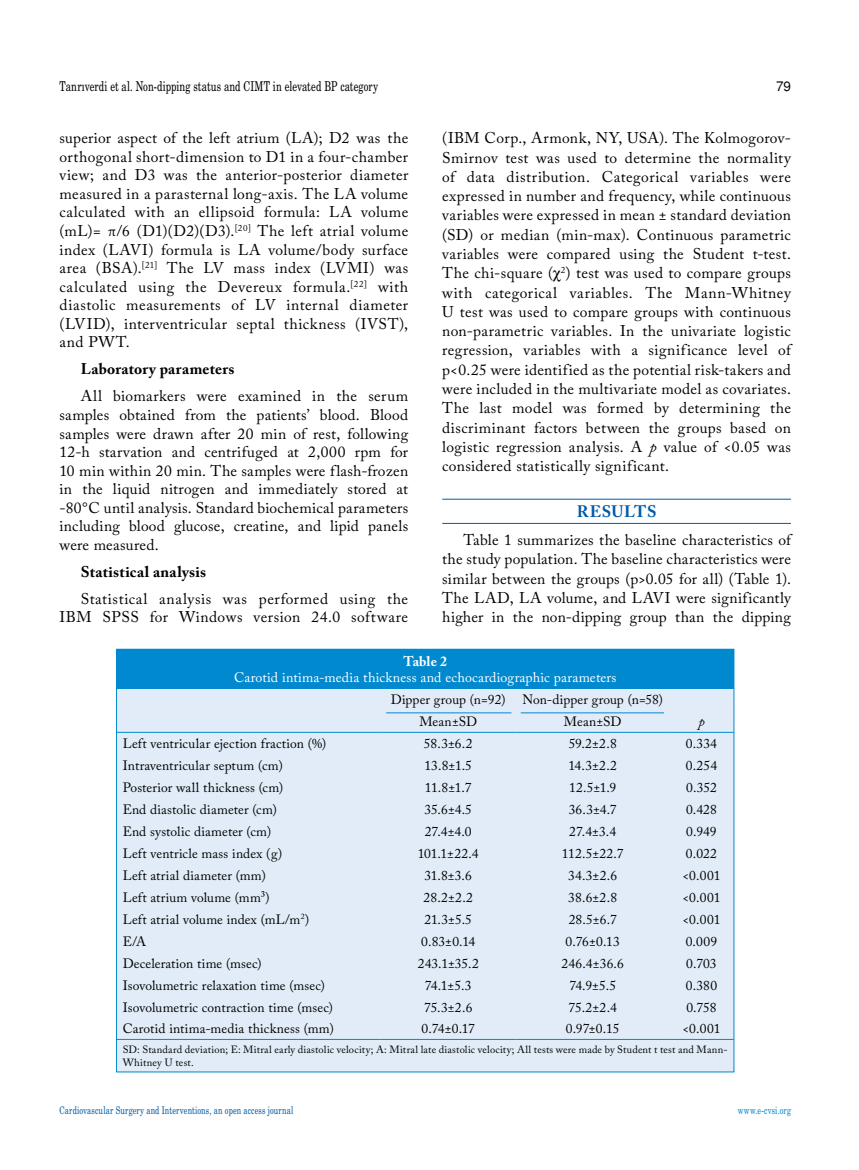
<style>
.page{position:relative;width:859px;height:1170px;background:#fff}
.page>*{position:absolute;margin:0;border:0;box-sizing:border-box;transform-origin:0 0}
.t1{font:700 16.5px "Adobe Caslon Pro";letter-spacing:.03em;color:#005baa}
.t2{font:15.45px/19.4px "Adobe Caslon Pro";letter-spacing:.03em;color:#000;text-align:justify}
.t3{font:700 15.45px "Adobe Caslon Pro";letter-spacing:.02em;color:#000}
.t4{font:13.95px "Adobe Caslon Pro";letter-spacing:.01em;color:#fff}
.t5{font:700 13.95px "Adobe Caslon Pro";color:#fff}
.t6{font:13.5px/21.9px "Adobe Caslon Pro";letter-spacing:.01em;color:#000}
.t7{font:13.5px "Madison Tr";letter-spacing:.005em;color:#000}
.t8{font:13.5px "Helvetica Normal Tr";color:#000}
.t9{font:italic 13.5px "Adobe Caslon Pro";color:#000}
.t10{font:10.5px/12.6px "Adobe Caslon Pro";letter-spacing:.02em;color:#000}
.t11{font:10.5px "Madison Tr";letter-spacing:.015em;color:#005baa}
.t12{font:10.5px "Madison Tr";letter-spacing:.015em;color:#0089cf}
.s1{font-family:"Times"}
.s2{font-style:italic}
</style>
<div class="page">
<hr style="left:442px;top:499px;width:349px;height:1px;background:#005baa">
<hr style="left:442px;top:523px;width:349px;height:1px;background:#005baa">
<div style="left:117px;top:649px;width:617px;height:422px;background:#e1ecf8"></div>
<div style="left:117px;top:649px;width:617px;height:39px;background:#0089cf"></div>
<hr style="left:117px;top:1039px;width:263px;height:1px;background:#0089cf">
<hr style="left:380px;top:1039px;width:136px;height:1px;background:#0089cf">
<hr style="left:516px;top:1039px;width:153px;height:1px;background:#0089cf">
<hr style="left:669px;top:1039px;width:65px;height:1px;background:#0089cf">
<hr style="left:117px;top:732px;width:263px;height:1px;background:#0089cf">
<hr style="left:380px;top:732px;width:136px;height:1px;background:#0089cf">
<hr style="left:516px;top:732px;width:153px;height:1px;background:#0089cf">
<hr style="left:669px;top:732px;width:65px;height:1px;background:#0089cf">
<hr style="left:386px;top:712px;width:125px;height:1px;background:#0089cf">
<hr style="left:521px;top:712px;width:143px;height:1px;background:#0089cf">
<p class="t7" style="left:60px;top:78px;width:320px">Tanrıverdi et al. Non-dipping status and CIMT in elevated BP category</p>
<p class="t8" style="left:776px;top:78px;width:16px">79</p>
<p class="t2" style="left:60px;top:129px;width:350px;line-height:18.6px">superior aspect of the left atrium (LA); D2 was the orthogonal short-dimension to D1 in a four-chamber view; and D3 was the anterior-posterior diameter measured in a parasternal long-axis. The LA volume calculated with an ellipsoid formula: LA volume (mL)= π/6 (D1)(D2)(D3).<sup>[20]</sup> The left atrial volume index (LAVI) formula is LA volume/body surface area (BSA).<sup>[21]</sup> The LV mass index (LVMI) was calculated using the Devereux formula.<sup>[22]</sup> with diastolic measurements of LV internal diameter (LVID), interventricular septal thickness (IVST), and PWT.</p>
<p class="t3" style="left:81px;top:360px;width:155px">Laboratory parameters</p>
<p class="t2" style="left:60px;top:387px;width:350px;line-height:18.6px;text-indent:21px">All biomarkers were examined in the serum samples obtained from the patients’ blood. Blood samples were drawn after 20 min of rest, following 12-h starvation and centrifuged at 2,000 rpm for 10 min within 20 min. The samples were flash-frozen in the liquid nitrogen and immediately stored at -80<span class="s1">°</span>C until analysis. Standard biochemical parameters including blood glucose, creatine, and lipid panels were measured.</p>
<p class="t3" style="left:81px;top:562px;width:127px">Statistical analysis</p>
<p class="t2" style="left:60px;top:589px;width:350px;line-height:18.6px;text-align:right">Statistical analysis was performed using the<br>IBM SPSS for Windows version 24.0 software</p>
<p class="t2" style="left:442px;top:128px;width:350px">(IBM Corp., Armonk, NY, USA). The Kolmogorov-Smirnov test was used to determine the normality of data distribution. Categorical variables were expressed in number and frequency, while continuous variables were expressed in mean ± standard deviation (SD) or median (min-max). Continuous parametric variables were compared using the Student t-test.<br>The chi-square ( <sup>2</sup>) test was used to compare groups with categorical variables. The Mann-Whitney U test was used to compare groups with continuous non-parametric variables. In the univariate logistic regression, variables with a significance level of p&lt;0.25 were identified as the potential risk-takers and were included in the multivariate model as covariates.<br>The last model was formed by determining the discriminant factors between the groups based on logistic regression analysis. A <span class="s2">p</span> value of &lt;0.05 was considered statistically significant.</p>
<p class="t1" style="left:577px;top:502px;width:81px">RESULTS</p>
<p class="t2" style="left:442px;top:530px;width:350px;text-indent:21px">Table 1 summarizes the baseline characteristics of the study population. The baseline characteristics were similar between the groups (p&gt;0.05 for all) (Table 1).<br>The LAD, LA volume, and LAVI were significantly higher in the non-dipping group than the dipping</p>
<p class="t5" style="left:403px;top:652px;width:45px">Table 2</p>
<p class="t4" style="left:234px;top:669px;width:384px">Carotid intima-media thickness and echocardiographic parameters</p>
<p class="t6" style="left:419px;top:688px;width:245px;text-indent:-29px">Dipper group (n=92) Non-dipper group (n=58)<br>Mean±SD</p>
<p class="t6" style="left:564px;top:710px;width:59px">Mean±SD</p>
<p class="t9" style="left:698px;top:713px;width:8px">p</p>
<p class="t6" style="left:123px;top:732px;width:205px">Left ventricular ejection fraction (%)</p>
<p class="t6" style="left:424px;top:732px;width:50px">58.3±6.2</p>
<p class="t6" style="left:569px;top:732px;width:50px">59.2±2.8</p>
<p class="t6" style="left:686px;top:732px;width:33px">0.334</p>
<p class="t6" style="left:123px;top:754px;width:162px">Intraventricular septum (cm)</p>
<p class="t6" style="left:424px;top:754px;width:49px">13.8±1.5</p>
<p class="t6" style="left:568px;top:754px;width:50px">14.3±2.2</p>
<p class="t6" style="left:686px;top:754px;width:33px">0.254</p>
<p class="t6" style="left:123px;top:776px;width:162px">Posterior wall thickness (cm)</p>
<p class="t6" style="left:425px;top:776px;width:48px">11.8±1.7</p>
<p class="t6" style="left:569px;top:776px;width:49px">12.5±1.9</p>
<p class="t6" style="left:686px;top:776px;width:32px">0.352</p>
<p class="t6" style="left:123px;top:798px;width:156px">End diastolic diameter (cm)</p>
<p class="t6" style="left:424px;top:798px;width:49px">35.6±4.5</p>
<p class="t6" style="left:569px;top:798px;width:49px">36.3±4.7</p>
<p class="t6" style="left:686px;top:798px;width:32px">0.428</p>
<p class="t6" style="left:123px;top:820px;width:150px">End systolic diameter (cm)</p>
<p class="t6" style="left:425px;top:820px;width:48px">27.4±4.0</p>
<p class="t6" style="left:569px;top:820px;width:48px">27.4±3.4</p>
<p class="t6" style="left:686px;top:820px;width:32px">0.949</p>
<p class="t6" style="left:123px;top:842px;width:161px">Left ventricle mass index (g)</p>
<p class="t6" style="left:418px;top:842px;width:62px">101.1±22.4</p>
<p class="t6" style="left:562px;top:842px;width:63px">112.5±22.7</p>
<p class="t6" style="left:686px;top:842px;width:33px">0.022</p>
<p class="t6" style="left:123px;top:864px;width:145px">Left atrial diameter (mm)</p>
<p class="t6" style="left:424px;top:864px;width:49px">31.8±3.6</p>
<p class="t6" style="left:568px;top:864px;width:51px">34.3±2.6</p>
<p class="t6" style="left:682px;top:864px;width:40px">&lt;0.001</p>
<p class="t6" style="left:123px;top:886px;width:149px">Left atrium volume (mm³)</p>
<p class="t6" style="left:423px;top:886px;width:51px">28.2±2.2</p>
<p class="t6" style="left:568px;top:886px;width:50px">38.6±2.8</p>
<p class="t6" style="left:682px;top:886px;width:40px">&lt;0.001</p>
<p class="t6" style="left:123px;top:908px;width:188px">Left atrial volume index (mL/m<sup>2</sup>)</p>
<p class="t6" style="left:424px;top:908px;width:49px">21.3±5.5</p>
<p class="t6" style="left:569px;top:908px;width:50px">28.5±6.7</p>
<p class="t6" style="left:682px;top:908px;width:40px">&lt;0.001</p>
<p class="t6" style="left:123px;top:930px;width:25px">E/A</p>
<p class="t6" style="left:421px;top:930px;width:56px">0.83±0.14</p>
<p class="t6" style="left:566px;top:930px;width:56px">0.76±0.13</p>
<p class="t6" style="left:686px;top:930px;width:33px">0.009</p>
<p class="t6" style="left:123px;top:951px;width:140px">Deceleration time (msec)</p>
<p class="t6" style="left:418px;top:951px;width:63px">243.1±35.2</p>
<p class="t6" style="left:561px;top:951px;width:64px">246.4±36.6</p>
<p class="t6" style="left:686px;top:951px;width:32px">0.703</p>
<p class="t6" style="left:123px;top:973px;width:204px">Isovolumetric relaxation time (msec)</p>
<p class="t6" style="left:425px;top:973px;width:48px">74.1±5.3</p>
<p class="t6" style="left:569px;top:973px;width:48px">74.9±5.5</p>
<p class="t6" style="left:686px;top:973px;width:33px">0.380</p>
<p class="t6" style="left:123px;top:995px;width:212px">Isovolumetric contraction time (msec)</p>
<p class="t6" style="left:424px;top:995px;width:50px">75.3±2.6</p>
<p class="t6" style="left:568px;top:995px;width:50px">75.2±2.4</p>
<p class="t6" style="left:686px;top:995px;width:32px">0.758</p>
<p class="t6" style="left:123px;top:1017px;width:213px">Carotid intima-media thickness (mm)</p>
<p class="t6" style="left:422px;top:1017px;width:55px">0.74±0.17</p>
<p class="t6" style="left:566px;top:1017px;width:55px">0.97±0.15</p>
<p class="t6" style="left:682px;top:1017px;width:40px">&lt;0.001</p>
<p class="t10" style="left:123px;top:1043px;width:606px">SD: Standard deviation; E: Mitral early diastolic velocity; A: Mitral late diastolic velocity; All tests were made by Student t test and Mann-<br>Whitney U test.</p>
<p class="t11" style="left:60px;top:1103px;width:235px">Cardiovascular Surgery and Interventions, an open access journal</p>
<p class="t12" style="left:738px;top:1103px;width:55px">www.e-cvsi.org</p>
</div>
